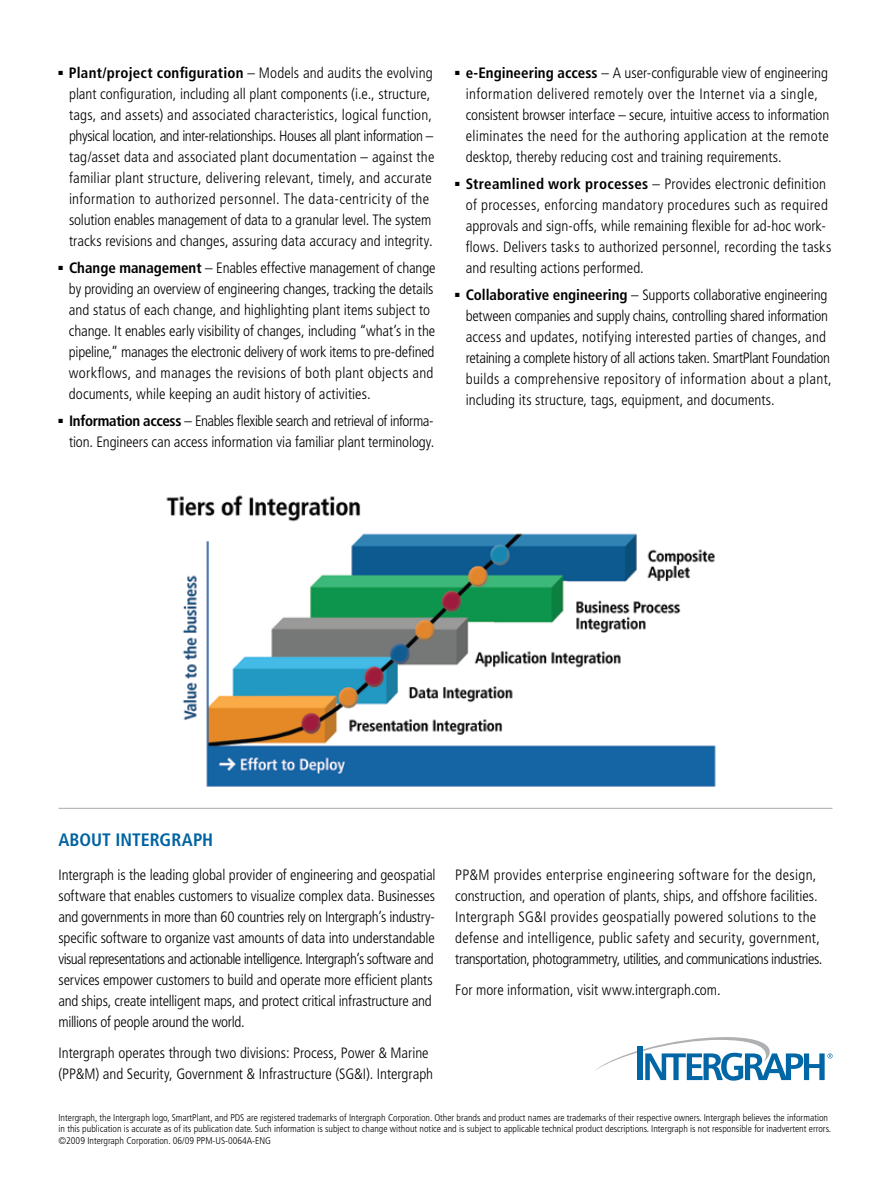
<style>
.page{position:relative;width:891px;height:1188px;background:#fff}
.page>*{position:absolute;margin:0;border:0;box-sizing:border-box;transform-origin:0 0}
.t1{font:700 condensed 18px "Frutiger LT Std";color:#0063a1}
.t2{font:300 condensed 15px/21px "Frutiger LT Std";color:#000}
.t3{font:300 condensed 9.75px/11.7px "Frutiger LT Std";color:#000}
.s1{font-weight:700}
</style>
<div class="page">
<hr style="left:58px;top:808px;width:774px;height:1px;background:#a7a9ac">
<img style="left:166px;top:495px;width:550px;height:292px">
<svg style="left:595px;top:1037px;width:238px;height:44px"></svg>
<p class="t2" style="left:69px;top:63px;width:367px;text-indent:-11px">■ <span class="s1">Plant/project configuration</span> – Models and audits the evolving plant configuration, including all plant components (i.e., structure, tags, and assets) and associated characteristics, logical function, physical location, and inter-relationships. Houses all plant information – tag/asset data and associated plant documentation – against the familiar plant structure, delivering relevant, timely, and accurate information to authorized personnel. The data-centricity of the solution enables management of data to a granular level. The system tracks revisions and changes, assuring data accuracy and integrity.</p>
<p class="t2" style="left:69px;top:258px;width:368px;text-indent:-10px">■ <span class="s1">Change management</span> – Enables effective management of change by providing an overview of engineering changes, tracking the details and status of each change, and highlighting plant items subject to change. It enables early visibility of changes, including “what’s in the pipeline,” manages the electronic delivery of work items to pre-defined workflows, and manages the revisions of both plant objects and documents, while keeping an audit history of activities.</p>
<p class="t2" style="left:58px;top:411px;width:378px;text-align:right">■ <span class="s1">I nformation access</span> – Enables flexible search and retrieval of informa&shy;tion. Engineers can access information via familiar plant terminology.</p>
<p class="t2" style="left:466px;top:63px;width:365px;text-indent:-10px">■ <span class="s1">e-Engineering access</span> – A user-configurable view of engineering information delivered remotely over the Internet via a single, consistent browser interface – secure, intuitive access to information eliminates the need for the authoring application at the remote desktop, thereby reducing cost and training requirements.</p>
<p class="t2" style="left:466px;top:174px;width:367px;text-indent:-11px">■ <span class="s1">Streamlined work processes</span> – Provides electronic definition of processes, enforcing mandatory procedures such as required approvals and sign-offs, while remaining flexible for ad-hoc work&shy;flows. Delivers tasks to authorized personnel, recording the tasks and resulting actions performed.</p>
<p class="t2" style="left:466px;top:285px;width:368px;text-indent:-10px">■ <span class="s1">Collaborative engineering</span> – Supports collaborative engineering between companies and supply chains, controlling shared information access and updates, notifying interested parties of changes, and retaining a complete history of all actions taken. SmartPlant Foundation builds a comprehensive repository of information about a plant, including its structure, tags, equipment, and documents.</p>
<p class="t1" style="left:58px;top:829px;width:156px">about intergraph</p>
<p class="t2" style="left:58px;top:864px;width:379px">Intergraph is the leading global provider of engineering and geospatial software that enables customers to visualize complex data. Businesses and governments in more than 60 countries rely on Intergraph’s industry&shy;specific software to organize vast amounts of data into understandable visual representations and actionable intelligence. Intergraph’s software and services empower customers to build and operate more efficient plants and ships, create intelligent maps, and protect critical infrastructure and millions of people around the world.</p>
<p class="t2" style="left:58px;top:1042px;width:376px">Intergraph operates through two divisions: Process, Power &amp; Marine (PP&amp;M) and Security, Government &amp; Infrastructure (SG&amp;I). Intergraph</p>
<p class="t2" style="left:455px;top:864px;width:369px">PP&amp;M provides enterprise engineering software for the design, construction, and operation of plants, ships, and offshore facilities.<br>Intergraph SG&amp;I provides geospatially powered solutions to the defense and intelligence, public safety and security, government, transportation, photogrammetry, utilities, and communications industries.</p>
<p class="t2" style="left:455px;top:979px;width:267px">For more information, visit www.intergraph.com.</p>
<p class="t3" style="left:58px;top:1111px;width:774px">Intergraph, the Intergraph logo, SmartPlant, and PDS are registered trademarks of Intergraph Corporation. Other brands and product names are trademarks of their respective owners. Intergraph believes the information in this publication is accurate as of its publication date. Such information is subject to change without notice and is subject to applicable technical product descriptions. Intergraph is not responsible for inadvertent errors. ©2009 Intergraph Corporation. 06/09 PPM-US-0064A-ENG</p>
</div>
